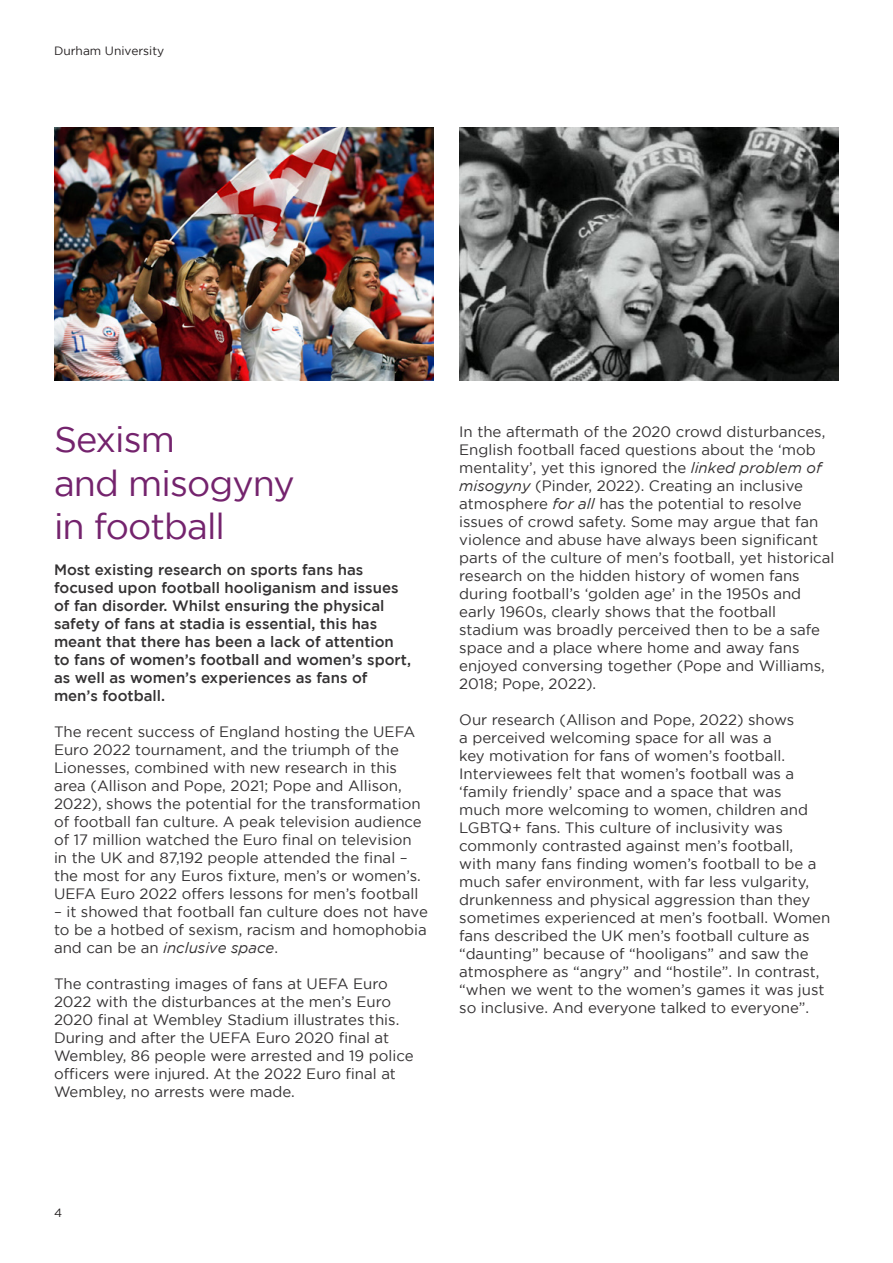
<style>
.page{position:relative;width:893px;height:1263px;background:#fff}
.page>*{position:absolute;margin:0;border:0;box-sizing:border-box;transform-origin:0 0}
.t1{font:36px/43.2px "Gotham";letter-spacing:-.025em;color:#74236d}
.t2{font:15px/18px "Gotham";color:#333132}
.t3{font:500 15px/18px "Gotham";color:#333132}
.t4{font:12px "Gotham";color:#231f20}
.s1{font-style:italic}
</style>
<div class="page">
<img style="left:54px;top:128px;width:380px;height:252px">
<img style="left:459px;top:128px;width:380px;height:252px">
<p class="t4" style="left:54px;top:44px;width:112px">Durham University</p>
<h1 class="t1" style="left:54px;top:417px;width:242px">Sexism<br>and misogyny in football</h1>
<p class="t3" style="left:54px;top:560px;width:358px">Most existing research on sports fans has focused upon football hooliganism and issues of fan disorder. Whilst ensuring the physical safety of fans at stadia is essential, this has meant that there has been a lack of attention to fans of women’s football and women’s sport, as well as women’s experiences as fans of men’s football.</p>
<p class="t2" style="left:54px;top:722px;width:369px">The recent success of England hosting the UEFA Euro 2022 tournament, and the triumph of the Lionesses, combined with new research in this area (Allison and Pope, 2021; Pope and Allison, 2022), shows the potential for the transformation of football fan culture. A peak television audience of 17 million watched the Euro final on television in the UK and 87,192 people attended the final – the most for any Euros fixture, men’s or women’s.<br>UEFA Euro 2022 offers lessons for men’s football</p>
<p class="t2" style="left:54px;top:902px;width:375px;text-align:justify">– it showed that football fan culture does not have to be a hotbed of sexism, racism and homophobia and can be an <span class="s1">inclusive space</span>.</p>
<p class="t2" style="left:54px;top:974px;width:361px">The contrasting images of fans at UEFA Euro 2022 with the disturbances at the men’s Euro 2020 final at Wembley Stadium illustrates this.<br>During and after the UEFA Euro 2020 final at Wembley, 86 people were arrested and 19 police officers were injured. At the 2022 Euro final at Wembley, no arrests were made.</p>
<p class="t2" style="left:459px;top:422px;width:377px">In the aftermath of the 2020 crowd disturbances, English football faced questions about the ‘mob mentality’, yet this ignored the <span class="s1">linked problem of misogyny</span> (Pinder, 2022). Creating an inclusive atmosphere <span class="s1">for all</span> has the potential to resolve issues of crowd safety. Some may argue that fan violence and abuse have always been significant parts of the culture of men’s football, yet historical research on the hidden history of women fans during football’s ‘golden age’ in the 1950s and early 1960s, clearly shows that the football stadium was broadly perceived then to be a safe space and a place where home and away fans enjoyed conversing together (Pope and Williams, 2018; Pope, 2022).</p>
<p class="t2" style="left:459px;top:710px;width:373px">Our research (Allison and Pope, 2022) shows<br>a perceived welcoming space for all was a<br>key motivation for fans of women’s football.<br>Interviewees felt that women’s football was a ‘family friendly’ space and a space that was<br>much more welcoming to women, children and LGBTQ+ fans. This culture of inclusivity was commonly contrasted against men’s football,<br>with many fans finding women’s football to be a much safer environment, with far less vulgarity, drunkenness and physical aggression than they sometimes experienced at men’s football. Women fans described the UK men’s football culture as “daunting” because of “hooligans” and saw the atmosphere as “angry” and “hostile”. In contrast, “when we went to the women’s games it was just so inclusive. And everyone talked to everyone”.</p>
<p class="t4" style="left:54px;top:1206px;width:10px">4</p>
</div>
